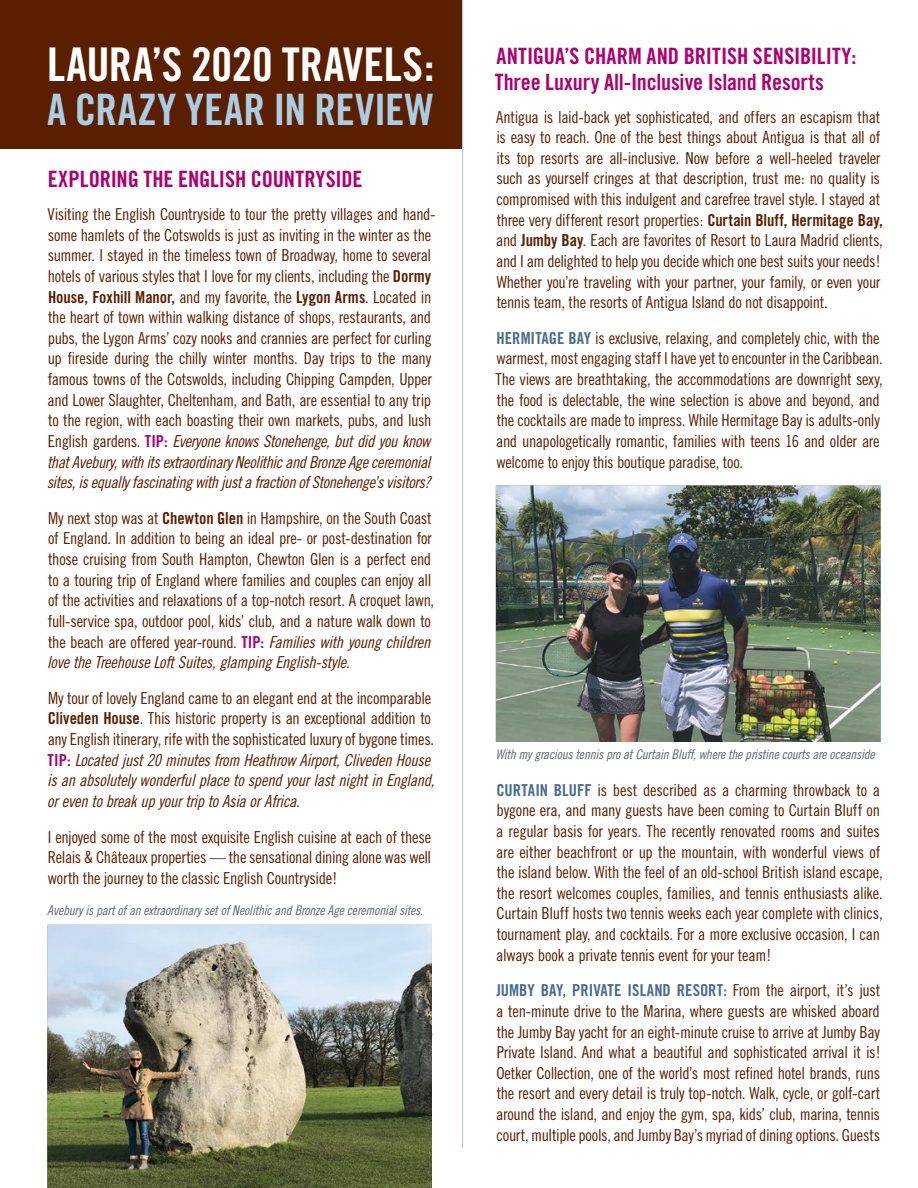
<style>
.page{position:relative;width:918px;height:1188px;background:#fff}
.page>*{position:absolute;margin:0;border:0;box-sizing:border-box;transform-origin:0 0}
.t1{font:46.5px "Trade Gothic Bold Cond Twenty";letter-spacing:-.005em;color:#fff}
.t2{font:43.35px "Trade Gothic Bold Cond Twenty";letter-spacing:.005em;color:#accce3}
.t3{font:22.5px/25.5px "Trade Gothic Bold Cond Twenty";letter-spacing:-.005em;color:#ae006e}
.t4{font:16.5px/20.7px "Trade Gothic Cond Eighteen";letter-spacing:-.02em;color:#591f00}
.t5{font:16.5px/20.7px "Trade Gothic Cond Eighteen Obl";letter-spacing:-.02em;color:#591f00;text-align:justify}
.t6{font:16.5px "Trade Gothic Bold Cond Twenty";letter-spacing:-.005em;color:#591f00}
.t7{font:16.5px "Trade Gothic Bold Cond Twenty";letter-spacing:.005em;color:#496c91}
.t8{font:13.35px "Trade Gothic Cond Eighteen Obl";letter-spacing:-.015em;color:#5b6670}
.s1{font-family:"Trade Gothic Bold Cond Twenty"}
.s2{font-family:"Trade Gothic Cond Eighteen"}
.s3{font-family:"Trade Gothic Bold Cond Twenty";color:#ae006e}
.s4{font-family:"Trade Gothic Cond Eighteen Obl"}
.s5{font-family:"Trade Gothic Bold Cond Twenty";color:#496c91}
.s6{font-family:"Trade Gothic Cond Eighteen";color:#591f00}
</style>
<div class="page">
<div style="left:0;top:0;width:462px;height:148px;background:#591f00"></div>
<hr style="left:462px;top:0;width:1px;height:1148px;background:#accce3">
<img style="left:47px;top:925px;width:385px;height:263px">
<img style="left:496px;top:486px;width:385px;height:256px">
<h1 class="t1" style="left:47px;top:36px;width:389px">LAURA’S 2020 TRAVELS:</h1>
<h2 class="t2" style="left:47px;top:83px;width:388px">A CRAZY YEAR IN REVIEW</h2>
<h3 class="t3" style="left:48px;top:167px;width:316px">EXPLORING THE ENGLISH COUNTRYSIDE</h3>
<p class="t4" style="left:48px;top:204px;width:390px">Visiting the English Countryside to tour the pretty villages and hand&shy;some hamlets of the Cotswolds is just as inviting in the winter as the summer. I stayed in the timeless town of Broadway, home to several hotels of various styles that I love for my clients, including the <span class="s1">Dormy</span></p>
<p class="t6" style="left:48px;top:287px;width:385px">House, Foxhill Manor, <span class="s2">and my favorite, the</span> Lygon Arms<span class="s2">. Located in</span></p>
<p class="t4" style="left:48px;top:307px;width:386px;text-align:justify">the heart of town within walking distance of shops, restaurants, and pubs, the Lygon Arms’ cozy nooks and crannies are perfect for curling up fireside during the chilly winter months. Day trips to the many famous towns of the Cotswolds, including Chipping Campden, Upper and Lower Slaughter, Cheltenham, and Bath, are essential to any trip to the region, with each boasting their own markets, pubs, and lush</p>
<p class="t5" style="left:47px;top:431px;width:386px"><span class="s2">English gardens.</span> <span class="s3">TIP:</span> Everyone knows Stonehenge, but did you know that Avebury, with its extraordinary Neolithic and Bronze Age ceremonial sites, is equally fascinating with just a fraction of Stonehenge’s visitors?</p>
<p class="t4" style="left:48px;top:507px;width:388px">My next stop was at <span class="s1">Chewton Glen</span> in Hampshire, on the South Coast of England. In addition to being an ideal pre- or post-destination for those cruising from South Hampton, Chewton Glen is a perfect end to a touring trip of England where families and couples can enjoy all of the activities and relaxations of a top-notch resort. A croquet lawn, full-service spa, outdoor pool, kids’ club, and a nature walk down to the beach are offered year-round. <span class="s3">TIP:</span> <span class="s4">Families with young children</span></p>
<p class="t5" style="left:47px;top:652px;width:304px">love the Treehouse Loft Suites, glamping English-style.</p>
<p class="t4" style="left:48px;top:687px;width:388px">My tour of lovely England came to an elegant end at the incomparable<br><span class="s1">Cliveden House</span>. This historic property is an exceptional addition to any English itinerary, rife with the sophisticated luxury of bygone times.</p>
<p class="t5" style="left:47px;top:749px;width:389px;text-align:left"><span class="s3">TIP:</span> Located just 20 minutes from Heathrow Airport, Cliveden House is an absolutely wonderful place to spend your last night in England, or even to break up your trip to Asia or Africa.</p>
<p class="t4" style="left:48px;top:826px;width:385px;text-align:justify">I enjoyed some of the most exquisite English cuisine at each of these Relais &amp; Châteaux properties — the sensational dining alone was well worth the journey to the classic English Countryside!</p>
<p class="t8" style="left:47px;top:902px;width:377px">Avebury is part of an extraordinary set of Neolithic and Bronze Age ceremonial sites.</p>
<h3 class="t3" style="left:495px;top:44px;width:363px">ANTIGUA’S CHARM AND BRITISH SENSIBILITY:<br>Three Luxury All-Inclusive Island Resorts</h3>
<p class="t4" style="left:496px;top:106px;width:388px">Antigua is laid-back yet sophisticated, and offers an escapism that is easy to reach. One of the best things about Antigua is that all of its top resorts are all-inclusive. Now before a well-heeled traveler such as yourself cringes at that description, trust me: no quality is compromised with this indulgent and carefree travel style. I stayed at three very different resort properties: <span class="s1">Curtain Bluff, Hermitage Bay, </span>and <span class="s1">Jumby Bay</span>. Each are favorites of Resort to Laura Madrid clients, and I am delighted to help you decide which one best suits your needs!<br>Whether you’re traveling with your partner, your family, or even your tennis team, the resorts of Antigua Island do not disappoint.</p>
<p class="t4" style="left:496px;top:327px;width:389px"><span class="s5">HERMITAGE BAY</span> is exclusive, relaxing, and completely chic, with the warmest, most engaging staff I have yet to encounter in the Caribbean.<br>The views are breathtaking, the accommodations are downright sexy, the food is delectable, the wine selection is above and beyond, and the cocktails are made to impress. While Hermitage Bay is adults-only and unapologetically romantic, families with teens 16 and older are welcome to enjoy this boutique paradise, too.</p>
<p class="t8" style="left:496px;top:747px;width:380px">With my gracious tennis pro at Curtain Bluff, where the pristine courts are oceanside</p>
<p class="t4" style="left:496px;top:779px;width:388px"><span class="s5">CURTAIN BLUFF</span> is best described as a charming throwback to a bygone era, and many guests have been coming to Curtain Bluff on a regular basis for years. The recently renovated rooms and suites are either beachfront or up the mountain, with wonderful views of the island below. With the feel of an old-school British island escape, the resort welcomes couples, families, and tennis enthusiasts alike.<br>Curtain Bluff hosts two tennis weeks each year complete with clinics, tournament play, and cocktails. For a more exclusive occasion, I can always book a private tennis event for your team!</p>
<p class="t7" style="left:496px;top:980px;width:386px">JUMBY BAY, PRIVATE ISLAND RESORT: <span class="s6">From the airport, it’s just</span></p>
<p class="t4" style="left:496px;top:1001px;width:386px;text-align:justify">a ten-minute drive to the Marina, where guests are whisked aboard the Jumby Bay yacht for an eight-minute cruise to arrive at Jumby Bay Private Island. And what a beautiful and sophisticated arrival it is!<br>Oetker Collection, one of the world’s most refined hotel brands, runs the resort and every detail is truly top-notch. Walk, cycle, or golf-cart around the island, and enjoy the gym, spa, kids’ club, marina, tennis court, multiple pools, and Jumby Bay’s myriad of dining options. Guests</p>
</div>
